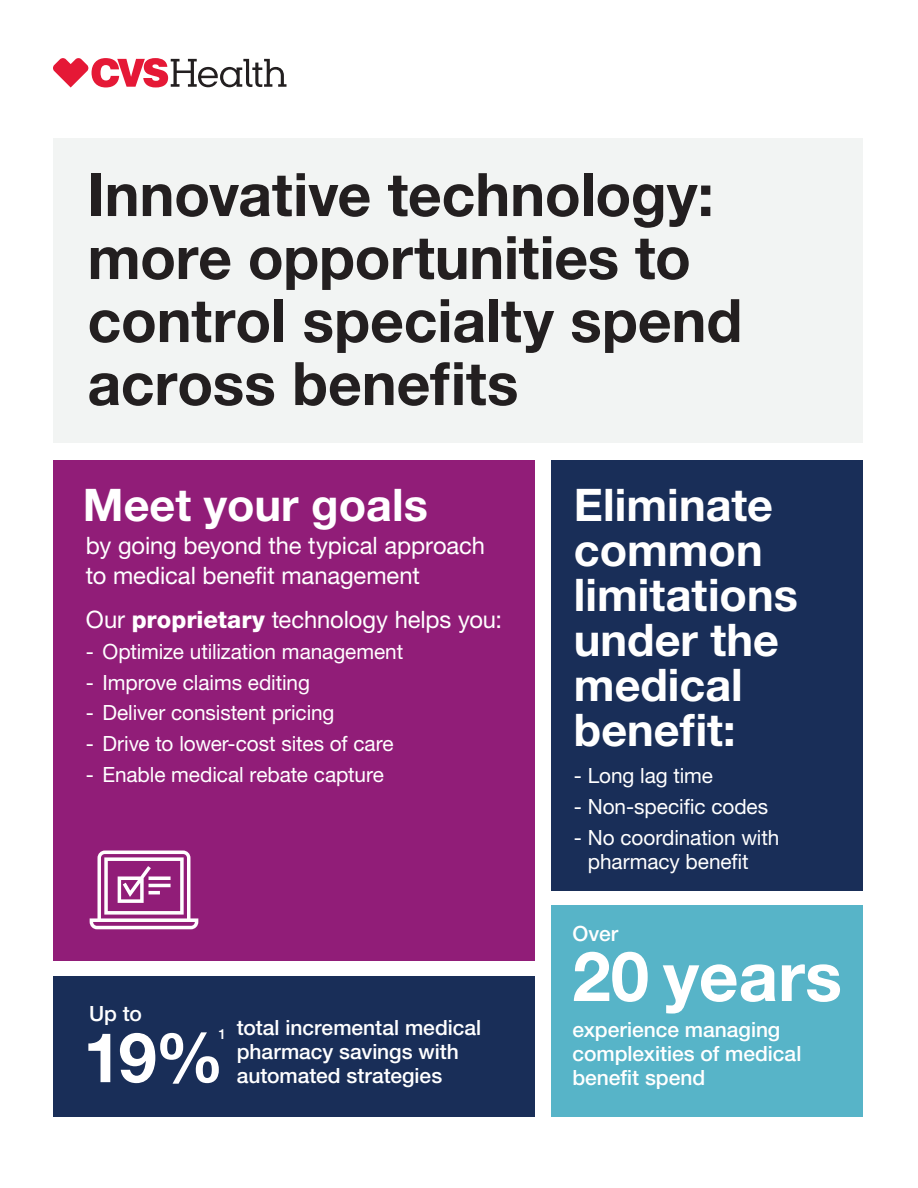
<style>
.page{position:relative;width:918px;height:1188px;background:#fff}
.page>*{position:absolute;margin:0;border:0;box-sizing:border-box;transform-origin:0 0}
.Set-Up_Question{font:700 69px "Helvetica Neue LT Std";color:#fff}
.Headline{font:700 60px/63px "Helvetica Neue LT Std";letter-spacing:-.005em;color:#231f20}
.Set-Up_Question-2{font:700 45px/45px "Helvetica Neue LT Std";color:#fff}
.Body_Copy{font:24px/30px "Helvetica Neue LT Std";letter-spacing:-.005em;color:#fff}
.Body_Copy-2{font:21px/24px "Helvetica Neue LT Std";letter-spacing:-.005em;color:#fff}
.Set-Up_Question-3{font:500 21px/24px "Helvetica Neue LT Std";color:#fff}
.Set-Up_Question-4{font:500 13.95px "Helvetica Neue LT Std";color:#fff}
.s1{font-weight:800}
</style>
<div class="page">
<div style="left:53px;top:138px;width:810px;height:305px;background:#f2f4f3"></div>
<svg style="left:53px;top:58px;width:234px;height:29px"></svg>
<div style="left:53px;top:460px;width:482px;height:501px;background:#911d78"></div>
<div style="left:551px;top:460px;width:312px;height:430px;background:#192e58"></div>
<div style="left:53px;top:977px;width:482px;height:140px;background:#192e58"></div>
<div style="left:551px;top:906px;width:312px;height:211px;background:#57b4c8"></div>
<svg style="left:90px;top:851px;width:108px;height:78px"></svg>
<p class="Headline" style="left:87px;top:162px;width:628px">Innovative technology:</p>
<p class="Headline" style="left:87px;top:225px;width:656px">more opportunities to control specialty spend</p>
<p class="Headline" style="left:87px;top:351px;width:433px">across benefits</p>
<p class="Set-Up_Question-2" style="left:83px;top:482px;width:346px">Meet your goals</p>
<p class="Set-Up_Question-2" style="left:574px;top:482px;width:226px">Eliminate common limitations under the medical benefit:</p>
<p class="Body_Copy" style="left:86px;top:530px;width:401px">by going beyond the typical approach to medical benefit management</p>
<p class="Body_Copy" style="left:86px;top:604px;width:418px">Our <span class="s1">proprietary</span> technology helps you:</p>
<p class="Body_Copy-2" style="left:86px;top:639px;width:319px">- Optimize utilization management</p>
<p class="Body_Copy-2" style="left:86px;top:670px;width:226px">- Improve claims editing</p>
<p class="Body_Copy-2" style="left:86px;top:701px;width:250px">- Deliver consistent pricing</p>
<p class="Body_Copy-2" style="left:86px;top:731px;width:309px">- Drive to lower-cost sites of care</p>
<p class="Body_Copy-2" style="left:86px;top:762px;width:300px">- Enable medical rebate capture</p>
<p class="Body_Copy-2" style="left:574px;top:764px;width:141px">- Long lag time</p>
<p class="Body_Copy-2" style="left:574px;top:794px;width:196px">- Non-specific codes</p>
<p class="Body_Copy-2" style="left:588px;top:825px;width:193px;text-indent:-14px">- No coordination with pharmacy benefit</p>
<p class="Set-Up_Question-3" style="left:89px;top:1001px;width:54px">Up to</p>
<p class="Set-Up_Question" style="left:83px;top:1015px;width:142px">19%</p>
<p class="Set-Up_Question-4" style="left:219px;top:1026px;width:9px">1</p>
<p class="Set-Up_Question-3" style="left:237px;top:1015px;width:246px">total incremental medical pharmacy savings with automated strategies</p>
<p class="Set-Up_Question-3" style="left:572px;top:921px;width:47px">Over</p>
<p class="Set-Up_Question" style="left:572px;top:934px;width:271px">20 years</p>
<p class="Set-Up_Question-3" style="left:572px;top:1017px;width:231px">experience managing complexities of medical benefit spend</p>
</div>
